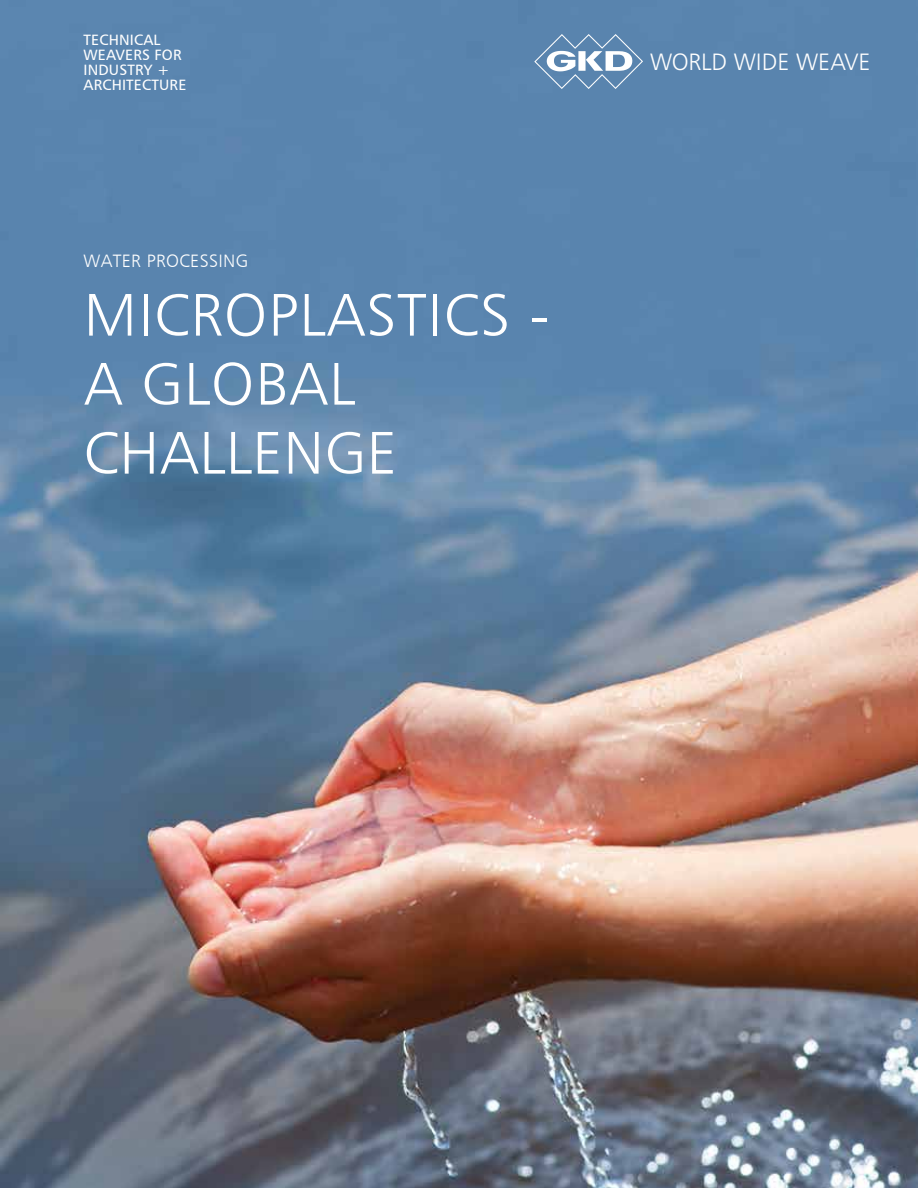
<style>
.page{position:relative;width:918px;height:1188px;background:#fff}
.page>*{position:absolute;margin:0;border:0;box-sizing:border-box;transform-origin:0 0}
.t1{font:60px/69px "Humanist 777 BT Light B";letter-spacing:.02em;color:#fff}
.t2{font:23.7px "Humanist 777 BT Light B";color:#fff}
.t3{font:18px "Humanist 777 BT Light B";letter-spacing:.02em;color:#fff}
.t4{font:15px/15px "Humanist 777 BT Roman B";letter-spacing:.01em;color:#fff}
</style>
<div class="page">
<img style="left:0;top:0;width:918px;height:1188px">
<svg style="left:534px;top:34px;width:109px;height:55px;background:#7c9ebf"></svg>
<p class="t4" style="left:84px;top:32px;width:104px">TECHNICAL<br>WEAVERS FOR<br>INDUSTRY +<br>ARCHITECTURE</p>
<p class="t3" style="left:84px;top:249px;width:166px">WATER PROCESSING</p>
<h1 class="t1" style="left:84px;top:279px;width:467px">MICROPLASTICS -<br>A GLOBAL<br>CHALLENGE</h1>
<h2 class="t2" style="left:650px;top:48px;width:222px">WORLD WIDE WEAVE</h2>
</div>
